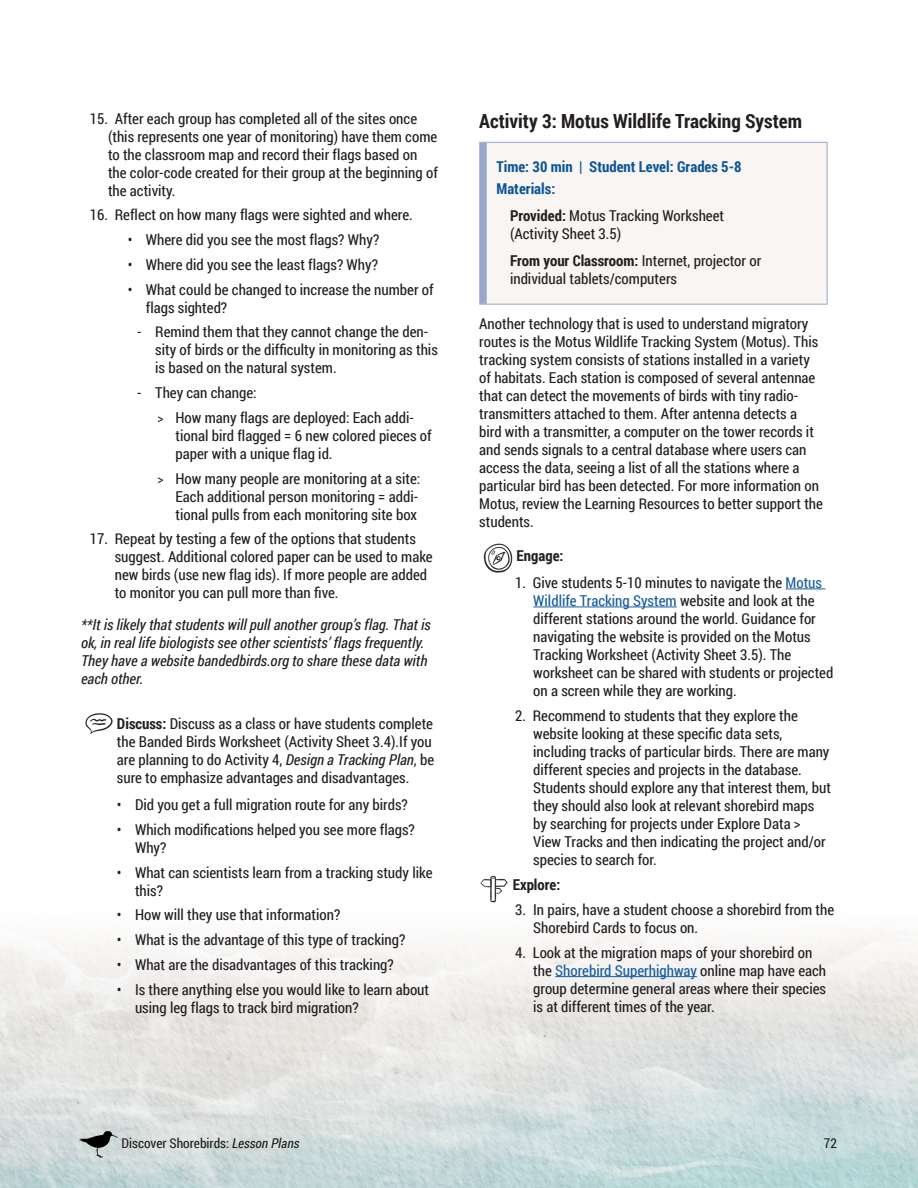
<style>
.page{position:relative;width:918px;height:1188px;background:#fff}
.page>*{position:absolute;margin:0;border:0;box-sizing:border-box;transform-origin:0 0}
.t1{font:700 19.5px "Roboto Condensed";color:#231f20}
.t2{font:15px/18px "Roboto Condensed";color:#231f20}
.t3{font:italic 15px/18px "Roboto Condensed";color:#231f20}
.t4{font:700 15px "Roboto Condensed";color:#0b5695}
.number_bullet{font:700 15px "Roboto Condensed";color:#231f20}
.t5{font:13.5px "Roboto Condensed";color:#231f20}
.s1{font-size:13.5px}
.s2{font-weight:700}
.s3{font-style:italic}
.s4{color:#175d9e}
</style>
<div class="page">
<img style="left:0;top:931px;width:918px;height:257px">
<img style="left:80px;top:1131px;width:38px;height:27px">
<img style="left:85px;top:713px;width:28px;height:21px">
<hr style="left:786px;top:589px;width:39px;height:1px;background:#175d9e">
<hr style="left:533px;top:607px;width:144px;height:1px;background:#175d9e">
<hr style="left:555px;top:976px;width:142px;height:1px;background:#175d9e">
<div style="left:483px;top:142px;width:344px;height:162px;background:#f9f5f2"></div>
<hr style="left:479px;top:142px;width:349px;height:1px;background:#9aa6ca">
<hr style="left:827px;top:143px;width:1px;height:161px;background:#9aa6ca">
<hr style="left:479px;top:304px;width:349px;height:1px;background:#9aa6ca">
<div style="left:479px;top:143px;width:8px;height:161px;background:#9aa6ca"></div>
<img style="left:483px;top:543px;width:30px;height:30px">
<img style="left:480px;top:875px;width:28px;height:28px">
<p class="t2" style="left:108px;top:109px;width:332px;text-indent:-18px">15. After each group has completed all of the sites once (this represents one year of monitoring) have them come to the classroom map and record their flags based on the color-code created for their group at the beginning of the activity.</p>
<p class="t2" style="left:90px;top:206px;width:324px">16. Reflect on how many flags were sighted and where.</p>
<p class="t2" style="left:128px;top:230px;width:253px">• Where did you see the most flags? Why?</p>
<p class="t2" style="left:128px;top:255px;width:252px">• Where did you see the least flags? Why?</p>
<p class="t2" style="left:146px;top:280px;width:290px;text-indent:-18px">• What could be changed to increase the number of flags sighted?</p>
<p class="t2" style="left:155px;top:323px;width:284px;text-indent:-18px">- Remind them that they cannot change the den&shy;sity of birds or the difficulty in monitoring as this is based on the natural system.</p>
<p class="t2" style="left:137px;top:383px;width:121px">- They can change:</p>
<p class="t2" style="left:176px;top:408px;width:258px;text-indent:-18px"><span class="s1">&gt;</span> How many flags are deployed: Each addi&shy;tional bird flagged = 6 new colored pieces of paper with a unique flag id.</p>
<p class="t2" style="left:176px;top:469px;width:246px;text-indent:-18px"><span class="s1">&gt;</span> How many people are monitoring at a site:<br>Each additional person monitoring = addi&shy;tional pulls from each monitoring site box</p>
<p class="t2" style="left:115px;top:530px;width:319px;text-indent:-25px">17. Repeat by testing a few of the options that students suggest. Additional colored paper can be used to make new birds (use new flag ids). If more people are added to monitor you can pull more than five.</p>
<p class="t3" style="left:81px;top:615px;width:351px">**It is likely that students will pull another group’s flag. That is ok, in real life biologists see other scientists’ flags frequently.<br>They have a website bandedbirds.org to share these data with each other.</p>
<p class="t2" style="left:117px;top:714px;width:319px"><span class="s2">Discuss:</span> Discuss as a class or have students complete the Banded Birds Worksheet (Activity Sheet 3.4).If you are planning to do Activity 4, <span class="s3">Design a Tracking Plan</span>, be sure to emphasize advantages and disadvantages.</p>
<p class="t2" style="left:117px;top:795px;width:292px">• Did you get a full migration route for any birds?</p>
<p class="t2" style="left:135px;top:820px;width:281px;text-indent:-18px">• Which modifications helped you see more flags?<br>Why?</p>
<p class="t2" style="left:135px;top:863px;width:299px;text-indent:-18px">• What can scientists learn from a tracking study like this?</p>
<p class="t2" style="left:117px;top:906px;width:225px">• How will they use that information?</p>
<p class="t2" style="left:117px;top:930px;width:290px">• What is the advantage of this type of tracking?</p>
<p class="t2" style="left:117px;top:955px;width:278px">• What are the disadvantages of this tracking?</p>
<p class="t2" style="left:135px;top:980px;width:296px;text-indent:-18px">• Is there anything else you would like to learn about using leg flags to track bird migration?</p>
<p class="t1" style="left:479px;top:108px;width:324px">Activity 3: Motus Wildlife Tracking System</p>
<p class="t4" style="left:496px;top:156px;width:247px">Time: 30 min | Student Level: Grades 5-8</p>
<p class="t4" style="left:496px;top:178px;width:60px">Materials:</p>
<p class="t2" style="left:510px;top:206px;width:216px"><span class="s2">Provided:</span> Motus Tracking Worksheet (Activity Sheet 3.5)</p>
<p class="t2" style="left:510px;top:251px;width:253px"><span class="s2">From your Classroom:</span> Internet, projector or individual tablets/computers</p>
<p class="t2" style="left:479px;top:314px;width:345px">Another technology that is used to understand migratory routes is the Motus Wildlife Tracking System (Motus). This tracking system consists of stations installed in a variety of habitats. Each station is composed of several antennae that can detect the movements of birds with tiny radio&shy;transmitters attached to them. After antenna detects a bird with a transmitter, a computer on the tower records it and sends signals to a central database where users can access the data, seeing a list of all the stations where a particular bird has been detected. For more information on Motus, review the Learning Resources to better support the students.</p>
<p class="number_bullet" style="left:517px;top:545px;width:48px">Engage:</p>
<p class="t2" style="left:533px;top:573px;width:302px;text-indent:-18px">1. Give students 5-10 minutes to navigate the <span class="s4">Motus Wildlife Tracking System</span> website and look at the different stations around the world. Guidance for navigating the website is provided on the Motus Tracking Worksheet (Activity Sheet 3.5). The worksheet can be shared with students or projected on a screen while they are working.</p>
<p class="t2" style="left:533px;top:706px;width:299px;text-indent:-18px">2. Recommend to students that they explore the website looking at these specific data sets, including tracks of particular birds. There are many different species and projects in the database.<br>Students should explore any that interest them, but they should also look at relevant shorebird maps by searching for projects under Explore Data &gt; View Tracks and then indicating the project and/or species to search for.</p>
<p class="number_bullet" style="left:513px;top:874px;width:49px">Explore:</p>
<p class="t2" style="left:533px;top:900px;width:303px;text-indent:-18px">3. In pairs, have a student choose a shorebird from the<br>Shorebird Cards to focus on.</p>
<p class="t2" style="left:533px;top:943px;width:294px;text-indent:-18px">4. Look at the migration maps of your shorebird on the <span class="s4">Shorebird Superhighway</span> online map have each group determine general areas where their species is at different times of the year.</p>
<p class="t5" style="left:122px;top:1134px;width:179px">Discover Shorebirds: <span class="s3">Lesson Plans</span></p>
<p class="t5" style="left:824px;top:1134px;width:15px">72</p>
</div>
